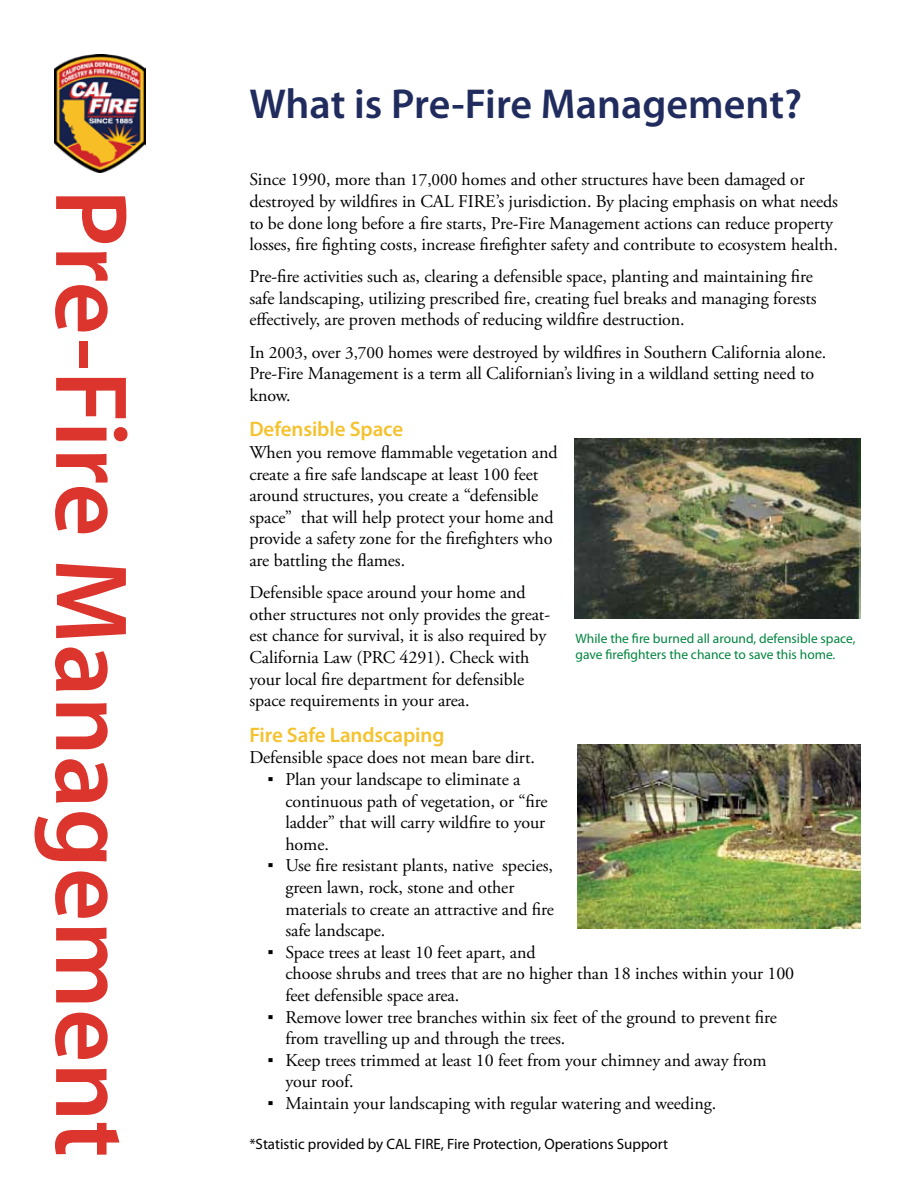
<style>
.page{position:relative;width:918px;height:1188px;background:#fff}
.page>*{position:absolute;margin:0;border:0;box-sizing:border-box;transform-origin:0 0}
.t1{font:600 103.5px "Myriad Pro";color:#db352d}
.t2{font:600 42px "Myriad Pro";color:#212c5e}
.t3{font:600 21px "Myriad Pro";letter-spacing:-.005em;color:#f5c22f}
.t4{font:18px/21.6px "Adobe Garamond Pro";letter-spacing:-.005em;color:#000}
.t5{font:15px "Myriad Pro";color:#000}
.t6{font:13.5px/16.2px "Myriad Pro";color:#00853f}
.s1{font-size:17.25px}
.s2{font-family:"Times New Roman"}
</style>
<div class="page">
<img style="left:54px;top:54px;width:91px;height:118px">
<img style="left:574px;top:438px;width:287px;height:180px">
<img style="left:577px;top:744px;width:284px;height:185px">
<p class="t1" style="left:157px;top:189px;width:970px;rotate:90deg">Pre-Fire Management</p>
<h1 class="t2" style="left:249px;top:77px;width:554px">What is Pre-Fire Management?</h1>
<p class="t4" style="left:249px;top:169px;width:590px">Since 1990, more than <span class="s1">17,000</span> homes and other structures have been damaged or destroyed by wildfres in CAL FIRE’s jurisdiction. By placing emphasis on what needs to be done long before a fre starts, Pre-Fire Management actions can reduce property losses, fre fghting costs, increase frefghter safety and contribute to ecosystem health.</p>
<p class="t4" style="left:249px;top:266px;width:569px">Pre-fre activities such as, clearing a defensible space, planting and maintaining fre safe landscaping, utilizing prescribed fre, creating fuel breaks and managing forests efectively, are proven methods of reducing wildfre destruction.</p>
<p class="t4" style="left:249px;top:342px;width:578px">In <span class="s1">2003</span>, over <span class="s1">3,700</span> homes were destroyed by wildfres in Southern California alone.<br>Pre-Fire Management is a term all Californian’s living in a wildland setting need to know.</p>
<h2 class="t3" style="left:249px;top:416px;width:155px">Defensible Space</h2>
<p class="t4" style="left:249px;top:442px;width:310px">When you remove fammable vegetation and create a fre safe landscape at least 100 feet around structures, you create a “defensible space” that will help protect your home and provide a safety zone for the frefghters who are battling the fames.</p>
<p class="t4" style="left:249px;top:582px;width:302px">Defensible space around your home and other structures not only provides the great&shy;est chance for survival, it is also required by California Law (PRC 4291). Check with your local fre department for defensible space requirements in your area.</p>
<p class="t6" style="left:576px;top:630px;width:281px">While the fre burned all around, defensible space, gave frefghters the chance to save this home.</p>
<h2 class="t3" style="left:249px;top:721px;width:197px">Fire Safe Landscaping</h2>
<p class="t4" style="left:249px;top:748px;width:287px">Defensible space does not mean bare dirt.</p>
<p class="t4" style="left:285px;top:769px;width:264px;text-indent:-18px"><span class="s2">▪</span> Plan your landscape to eliminate a continuous path of vegetation, or “fre ladder” that will carry wildfre to your home.</p>
<p class="t4" style="left:285px;top:856px;width:270px;text-indent:-18px"><span class="s2">▪</span> Use fre resistant plants, native species, green lawn, rock, stone and other materials to create an attractive and fre safe landscape.</p>
<p class="t4" style="left:285px;top:942px;width:510px;text-indent:-18px"><span class="s2">▪</span> Space trees at least 10 feet apart, and<br>choose shrubs and trees that are no higher than 18 inches within your 100 feet defensible space area.</p>
<p class="t4" style="left:285px;top:1007px;width:493px;text-indent:-18px"><span class="s2">▪</span> Remove lower tree branches within six feet of the ground to prevent fre from travelling up and through the trees.</p>
<p class="t4" style="left:285px;top:1050px;width:483px;text-indent:-18px"><span class="s2">▪</span> Keep trees trimmed at least 10 feet from your chimney and away from your roof.</p>
<p class="t4" style="left:267px;top:1093px;width:450px"><span class="s2">▪</span> Maintain your landscaping with regular watering and weeding.</p>
<p class="t5" style="left:249px;top:1134px;width:420px">*Statistic provided by CAL FIRE, Fire Protection, Operations Support</p>
</div>
